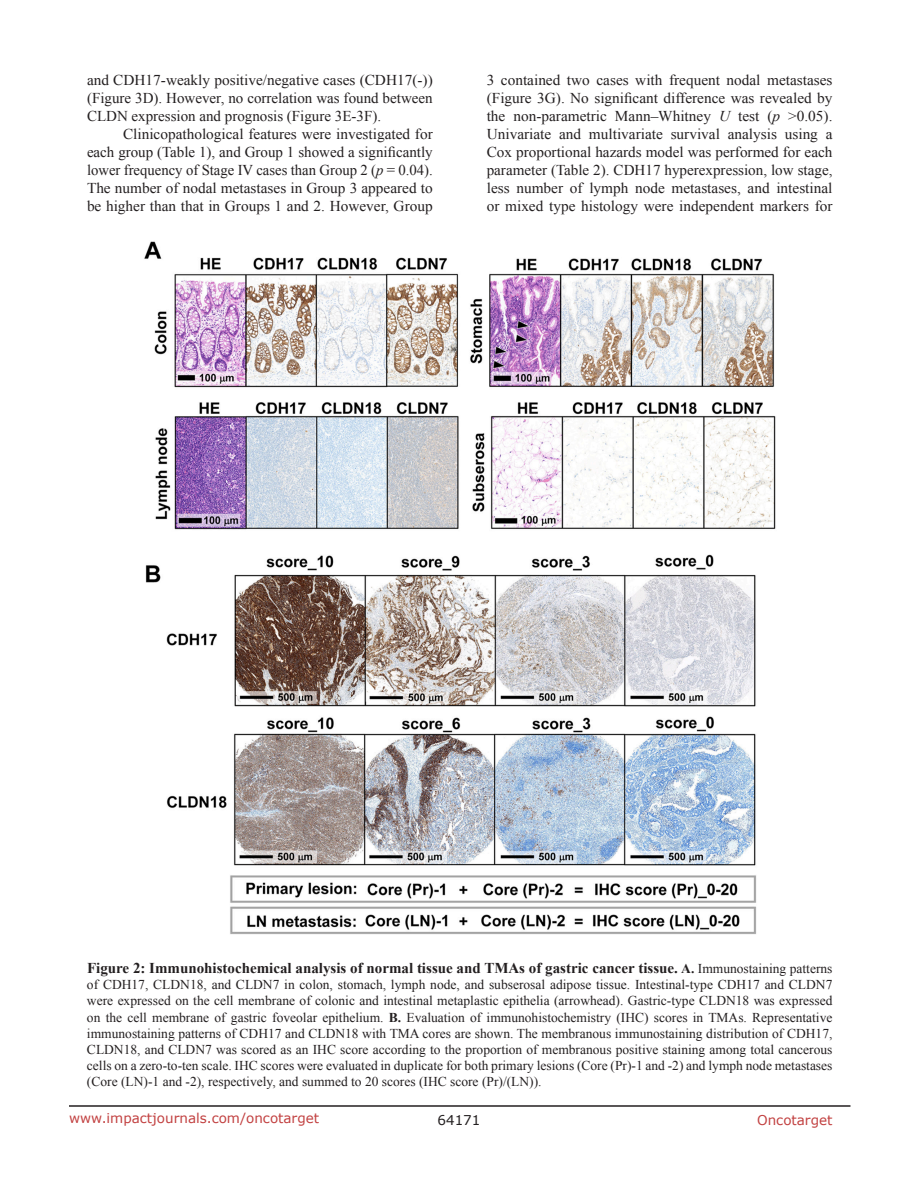
<style>
.page{position:relative;width:918px;height:1188px;background:#fff}
.page>*{position:absolute;margin:0;border:0;box-sizing:border-box;transform-origin:0 0}
.t1{font:15px/18px "Times New Roman";color:#231f20;text-align:justify}
.t2{font:700 15px "Times New Roman";color:#231f20}
.t3{font:13.5px/16.2px "Times New Roman";color:#231f20;text-align:justify}
.t4{font:13.5px "Verdana";color:#c24141}
.t5{font:13.5px "Verdana";color:#231f20}
.s1{font-style:italic}
.s2{font-size:13.5px}
.s3{font-weight:400;font-size:13.5px}
.s4{font-weight:700}
</style>
<div class="page">
<hr style="left:69px;top:1105px;width:781px;height:2px;background:#231f20">
<img style="left:144px;top:241px;width:632px;height:693px">
<p class="t1" style="left:87px;top:71px;width:347px">and CDH17-weakly positive/negative cases (CDH17(-)) (Figure 3D). However, no correlation was found between CLDN expression and prognosis (Figure 3E-3F).</p>
<p class="t1" style="left:87px;top:125px;width:347px;text-indent:36px">Clinicopathological features were investigated for each group (Table 1), and Group 1 showed a significantly lower frequency of Stage IV cases than Group 2 (<span class="s1">p</span> = 0.04).<br>The number of nodal metastases in Group 3 appeared to be higher than that in Groups 1 and 2. However, Group</p>
<p class="t1" style="left:487px;top:71px;width:347px">3 contained two cases with frequent nodal metastases (Figure 3G). No significant difference was revealed by the non-parametric Mann–Whitney <span class="s1">U</span> test (<span class="s1">p</span> &gt;0.05).<br>Univariate and multivariate survival analysis using a Cox proportional hazards model was performed for each parameter (Table 2). CDH17 hyperexpression, low stage, less number of lymph node metastases, and intestinal or mixed type histology were independent markers for</p>
<p class="t2" style="left:87px;top:958px;width:747px">Figure 2: Immunohistochemical analysis of normal tissue and TMAs of gastric cancer tissue. <span class="s2">A.</span> <span class="s3">Immunostaining patterns</span></p>
<p class="t3" style="left:87px;top:976px;width:747px">of CDH17, CLDN18, and CLDN7 in colon, stomach, lymph node, and subserosal adipose tissue. Intestinal-type CDH17 and CLDN7 were expressed on the cell membrane of colonic and intestinal metaplastic epithelia (arrowhead). Gastric-type CLDN18 was expressed on the cell membrane of gastric foveolar epithelium. <span class="s4">B.</span> Evaluation of immunohistochemistry (IHC) scores in TMAs. Representative immunostaining patterns of CDH17 and CLDN18 with TMA cores are shown. The membranous immunostaining distribution of CDH17, CLDN18, and CLDN7 was scored as an IHC score according to the proportion of membranous positive staining among total cancerous cells on a zero-to-ten scale. IHC scores were evaluated in duplicate for both primary lesions (Core (Pr)-1 and -2) and lymph node metastases (Core (LN)-1 and -2), respectively, and summed to 20 scores (IHC score (Pr)/(LN)).</p>
<p class="t4" style="left:69px;top:1109px;width:252px">www.impactjournals.com/oncotarget</p>
<p class="t5" style="left:438px;top:1111px;width:44px">64171</p>
<p class="t4" style="left:757px;top:1111px;width:77px">Oncotarget</p>
</div>
